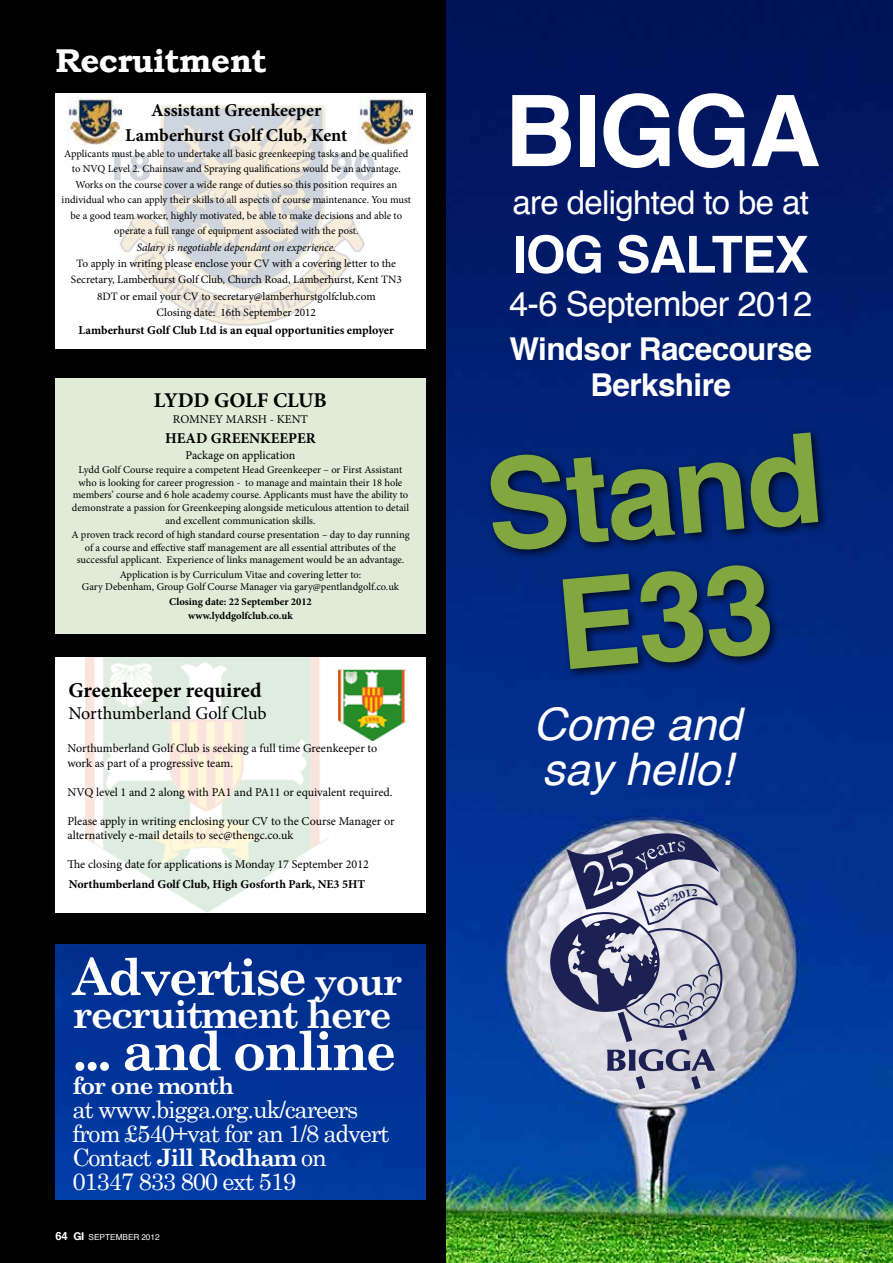
<style>
.page{position:relative;width:893px;height:1263px;background:#fff}
.page>*{position:absolute;margin:0;border:0;box-sizing:border-box;transform-origin:0 0}
.t1{font:700 124.95px/124.9px "Helvetica";color:#81a73e;text-align:center}
.t2{font:700 98.7px "Helvetica";letter-spacing:-.02em;color:#fff}
.t3{font:700 54px "Century Schoolbook";letter-spacing:-.05em;color:#fff}
.t4{font:700 51px "Century Schoolbook";letter-spacing:-.05em;color:#fff}
.t5{font:700 51px "Helvetica";letter-spacing:-.02em;color:#fff}
.t6{font:italic 45px/45px "Helvetica";color:#fff}
.t7{font:700 39px "Century Schoolbook";letter-spacing:-.05em;color:#fff}
.t8{font:34.5px "Helvetica";letter-spacing:-.02em;color:#fff}
.t9{font:33px "Helvetica";letter-spacing:-.02em;color:#fff}
.t10{font:700 33px "Bookman Old Style";letter-spacing:-.02em;color:#fff}
.t11{font:700 31.5px/36px "Helvetica";letter-spacing:-.02em;color:#fff;text-align:center}
.t12{font:24px/24px "Century Schoolbook";letter-spacing:-.05em;color:#fff}
.t13{font:700 21px "Minion Pro";color:#000}
.t14{font:700 18px/24.6px "Minion Pro";letter-spacing:-.005em;color:#000;text-align:center}
.t15{font:18px "Minion Pro";letter-spacing:-.005em;color:#000}
.t16{font:700 15px "Minion Pro";color:#000}
.t17{font:12px/14.4px "Minion Pro";letter-spacing:-.005em;color:#000}
.t18{font:700 12px "Minion Pro";letter-spacing:-.005em;color:#000}
.t19{font:11.25px/16.5px "Minion Pro";color:#000;text-align:center}
.t20{font:10.5px/12.6px "Minion Pro";color:#000;text-align:center}
.t21{font:700 10.5px/14.4px "Minion Pro";color:#000;text-align:center}
.t22{font:8.25px "Helvetica";color:#fff}
.s1{font-style:italic}
.s2{font-weight:700}
.s3{font-size:39px}
.s4{font-weight:700;font-size:11.25px}
.s5{font-family:"Helvetica Neue";font-weight:700;font-size:10.8px}
</style>
<div class="page">
<div style="left:0;top:0;width:892px;height:1263px;background:#000"></div>
<div style="left:55px;top:94px;width:370px;height:255px;background:#fff"></div>
<img style="left:114px;top:105px;width:261px;height:221px">
<img style="left:358px;top:97px;width:54px;height:48px">
<img style="left:67px;top:97px;width:54px;height:48px">
<div style="left:55px;top:657px;width:370px;height:255px;background:#fff"></div>
<img style="left:85px;top:657px;width:244px;height:255px">
<img style="left:338px;top:670px;width:68px;height:71px">
<div style="left:55px;top:378px;width:370px;height:256px;background:#e1ecd8"></div>
<img style="left:55px;top:944px;width:370px;height:255px">
<img style="left:446px;top:0;width:446px;height:1263px">
<img style="left:505px;top:818px;width:136px;height:229px">
<div style="left:551px;top:913px;width:107px;height:98px;background:#1c2052;border-radius:50%"></div>
<div style="left:485px;top:428px;width:343px;height:252px;background:#000;opacity:.75"></div>
<svg style="left:566px;top:831px;width:155px;height:265px;background:#9e9fb4"></svg>
<p class="t10" style="left:55px;top:41px;width:213px">Recruitment</p>
<p class="t14" style="left:125px;top:98px;width:223px">Assistant Greenkeeper<br>Lamberhurst Golf Club, Kent</p>
<p class="t20" style="left:61px;top:145px;width:351px;line-height:15.5px">Applicants must be able to undertake all basic greenkeeping tasks and be qualified to NVQ Level 2. Chainsaw and Spraying qualifications would be an advantage.<br>Works on the course cover a wide range of duties so this position requires an individual who can apply their skills to all aspects of course maintenance. You must be a good team worker, highly motivated, be able to make decisions and able to operate a full range of equipment associated with the post.</p>
<p class="t19" style="left:71px;top:239px;width:332px"><span class="s1">Salary is negotiable dependant on experience.<br></span>To apply in writing please enclose your CV with a covering letter to the Secretary, Lamberhurst Golf Club, Church Road, Lamberhurst, Kent TN3<br>8DT or email your CV to secretary@lamberhurstgolfclub.com<br>Closing date: 16th September 2012</p>
<p class="t18" style="left:79px;top:321px;width:317px">Lamberhurst Golf Club Ltd is an equal opportunities employer</p>
<p class="t13" style="left:154px;top:385px;width:174px">LYDD GOLF CLUB</p>
<p class="t17" style="left:173px;top:412px;width:136px">ROMNEY MARSH - KENT</p>
<p class="t16" style="left:165px;top:427px;width:152px">HEAD GREENKEEPER</p>
<p class="t17" style="left:185px;top:448px;width:111px">Package on application</p>
<p class="t20" style="left:72px;top:464px;width:338px">Lydd Golf Course require a competent Head Greenkeeper – or First Assistant who is looking for career progression - to manage and maintain their 18 hole members’ course and 6 hole academy course. Applicants must have the ability to demonstrate a passion for Greenkeeping alongside meticulous attention to detail and excellent communication skills.</p>
<p class="t20" style="left:71px;top:528px;width:339px">A proven track record of high standard course presentation – day to day running of a course and effective staff management are all essential attributes of the successful applicant. Experience of links management would be an advantage.</p>
<p class="t20" style="left:82px;top:568px;width:319px">Application is by Curriculum Vitae and covering letter to:<br>Gary Debenham, Group Golf Course Manager via gary@pentlandgolf.co.uk</p>
<p class="t21" style="left:169px;top:594px;width:144px">Closing date: 22 September 2012 www.lyddgolfclub.co.uk</p>
<p class="t13" style="left:68px;top:676px;width:195px">Greenkeeper required</p>
<p class="t15" style="left:68px;top:701px;width:200px">Northumberland Golf Club</p>
<p class="t17" style="left:67px;top:741px;width:311px">Northumberland Golf Club is seeking a full time Greenkeeper to work as part of a progressive team.</p>
<p class="t17" style="left:67px;top:785px;width:326px">NVQ level 1 and 2 along with PA1 and PA11 or equivalent required.</p>
<p class="t17" style="left:67px;top:813px;width:328px">Please apply in writing enclosing your CV to the Course Manager or alternatively e-mail details to sec@thengc.co.uk</p>
<p class="t17" style="left:67px;top:854px;width:303px;line-height:20.4px">The closing date for applications is Monday 17 September 2012<br><span class="s2">Northumberland Golf Club, High Gosforth Park, NE3 5HT</span></p>
<p class="t4" style="left:72px;top:946px;width:332px">Advertise <span class="s3">your</span></p>
<p class="t7" style="left:72px;top:990px;width:321px">recruitment here</p>
<p class="t3" style="left:72px;top:1018px;width:325px">... and online</p>
<p class="t12" style="left:72px;top:1073px;width:318px"><span class="s2">for one month<br></span>at www.bigga.org.uk/careers from £540+vat for an 1/8 advert<br>Contact <span class="s2">Jill Rodham</span> on<br>01347 833 800 ext 519</p>
<p class="t22" style="left:55px;top:1231px;width:106px"><span class="s4">64</span> <span class="s5">GI</span> SEPTEMBER 2012</p>
<p class="t2" style="left:504px;top:52px;width:317px">BIGGA</p>
<p class="t9" style="left:512px;top:177px;width:298px">are delighted to be at</p>
<p class="t5" style="left:512px;top:213px;width:297px">IOG SALTEX</p>
<p class="t8" style="left:509px;top:277px;width:304px">4-6 September 2012</p>
<p class="t11" style="left:509px;top:331px;width:304px">Windsor Racecourse<br>Berkshire</p>
<p class="t1" style="left:480px;top:446px;width:339px;rotate:-5deg">Stand<br>E33</p>
<p class="t6" style="left:533px;top:703px;width:209px">Come and say hello!</p>
</div>
